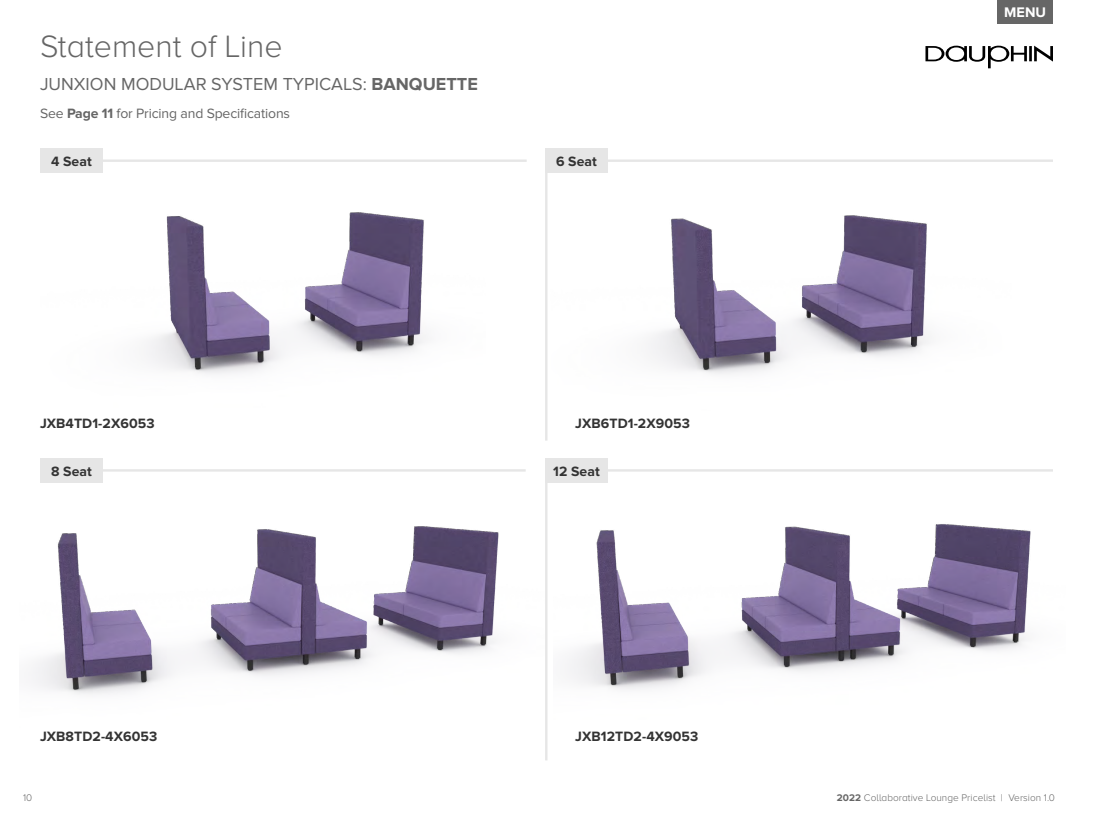
<style>
.page{position:relative;width:1093px;height:820px;background:#fff}
.page>*{position:absolute;margin:0;border:0;box-sizing:border-box;transform-origin:0 0}
.t1{font:300 32px "Proxima Nova A";color:#666}
.t2{font:18px "Proxima Nova";color:#666}
.t3{font:700 14.4px "Proxima Nova A";color:#fff}
.t4{font:700 14px "Proxima Nova";letter-spacing:.005em;color:#333}
.t5{font:14px "Proxima Nova";letter-spacing:-.01em;color:#666}
.t6{font:300 10px "Proxima Nova A";letter-spacing:.005em;color:#666}
.s1{font-family:"Proxima Nova A";font-weight:700}
.s2{font-weight:700}
</style>
<div class="page">
<div style="left:40px;top:148px;width:63px;height:25px;background:#e6e6e6"></div>
<hr style="left:103px;top:159px;width:424px;height:3px;background:#e6e6e6">
<div style="left:40px;top:458px;width:63px;height:24px;background:#e6e6e6"></div>
<hr style="left:103px;top:469px;width:423px;height:2px;background:#e6e6e6">
<hr style="left:545px;top:462px;width:2px;height:298px;background:#e6e6e6">
<div style="left:545px;top:458px;width:63px;height:24px;background:#e6e6e6"></div>
<hr style="left:606px;top:469px;width:447px;height:2px;background:#e6e6e6">
<hr style="left:545px;top:152px;width:2px;height:288px;background:#e6e6e6">
<div style="left:545px;top:148px;width:63px;height:25px;background:#e6e6e6"></div>
<hr style="left:606px;top:159px;width:447px;height:3px;background:#e6e6e6">
<img style="left:146px;top:212px;width:280px;height:162px">
<img style="left:648px;top:215px;width:282px;height:159px">
<img style="left:31px;top:482px;width:468px;height:213px">
<img style="left:567px;top:524px;width:464px;height:166px">
<svg style="left:925px;top:46px;width:128px;height:22px"></svg>
<div style="left:997px;top:0;width:56px;height:23px;background:#666"></div>
<h1 class="t1" style="left:40px;top:29px;width:244px">Statement of Line</h1>
<p class="t2" style="left:40px;top:73px;width:439px">JUNXION MODULAR SYSTEM TYPICALS: <span class="s1">BANQUETTE</span></p>
<p class="t5" style="left:40px;top:105px;width:252px">See <span class="s2">Page 11</span> for Pricing and Specifications</p>
<p class="t4" style="left:51px;top:153px;width:42px">4 Seat</p>
<p class="t4" style="left:556px;top:153px;width:42px">6 Seat</p>
<p class="t4" style="left:40px;top:415px;width:116px">JXB4TD1-2X6053</p>
<p class="t4" style="left:575px;top:415px;width:116px">JXB6TD1-2X9053</p>
<p class="t4" style="left:51px;top:463px;width:42px">8 Seat</p>
<p class="t4" style="left:553px;top:463px;width:48px">12 Seat</p>
<p class="t4" style="left:40px;top:728px;width:119px">JXB8TD2-4X6053</p>
<p class="t4" style="left:575px;top:728px;width:125px">JXB12TD2-4X9053</p>
<p class="t3" style="left:1004px;top:4px;width:43px">MENU</p>
<p class="t6" style="left:23px;top:792px;width:11px">10</p>
<p class="t6" style="left:837px;top:792px;width:220px"><span class="s2">2022</span> Collaborative Lounge Pricelist | Version 1.0</p>
</div>
